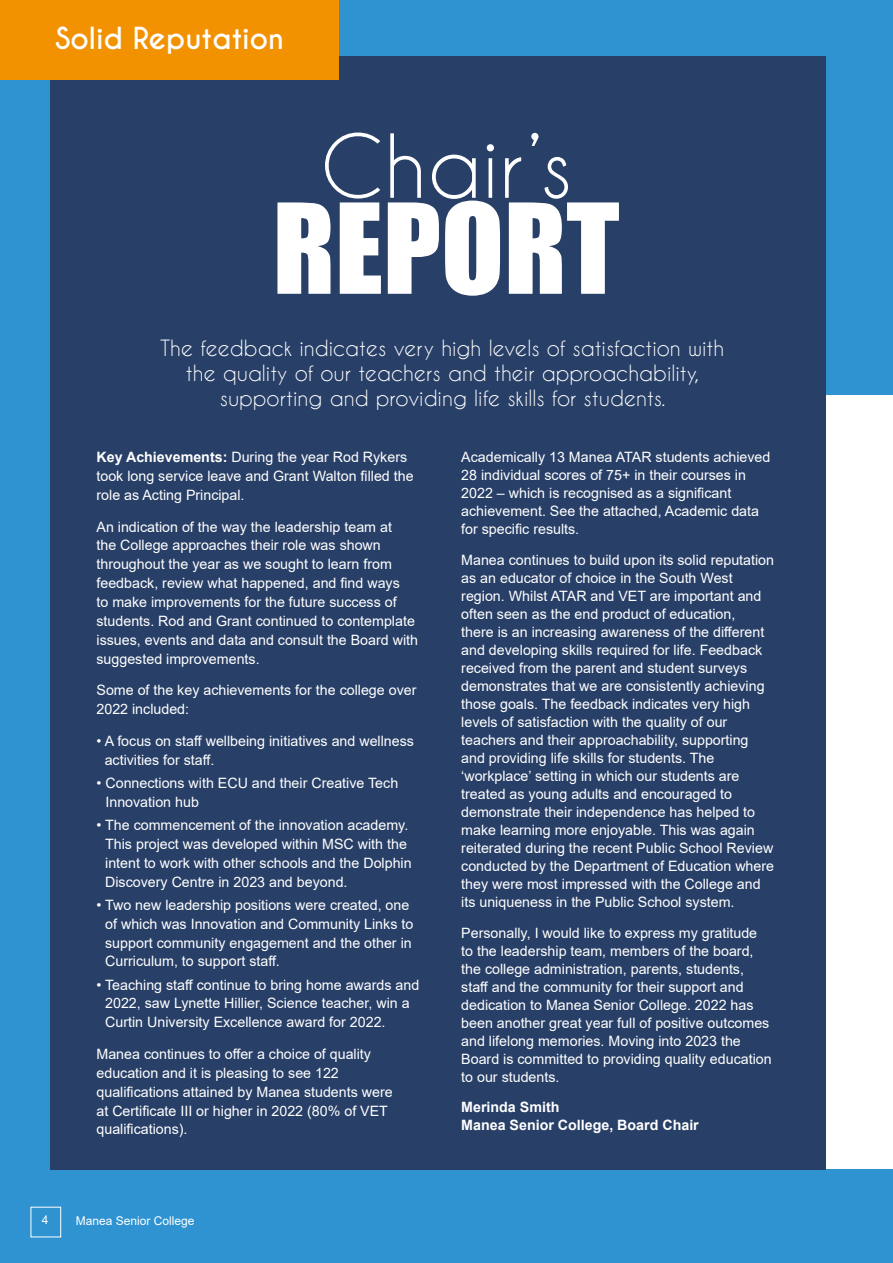
<style>
.page{position:relative;width:893px;height:1263px;background:#2f93d1}
.page>*{position:absolute;margin:0;border:0;box-sizing:border-box;transform-origin:0 0}
.t1{font:115.5px "Impact";color:#fff}
.t2{font:82.5px "Caviar Dreams";color:#fff}
.t3{font:700 28.5px "Caviar Dreams";color:#fff}
.t4{font:21px/25.2px "Caviar Dreams";color:#fff;text-align:center}
.t5{font:14.25px/18px "Arial";color:#fff}
.t6{font:700 14.25px/18px "Arial";color:#fff}
.t7{font:12px "Arial";color:#fff}
.s1{font-weight:700}
</style>
<div class="page">
<div style="left:51px;top:56px;width:775px;height:1113px;background:#283f67"></div>
<div style="left:826px;top:395px;width:67px;height:774px;background:#fff"></div>
<div style="left:0;top:0;width:338px;height:79px;background:#f39200"></div>
<h3 class="t3" style="left:55px;top:26px;width:230px">Solid Reputation</h3>
<h2 class="t2" style="left:320px;top:132px;width:254px">Chair’s</h2>
<h1 class="t1" style="left:273px;top:201px;width:348px">REPORT</h1>
<h3 class="t4" style="left:160px;top:336px;width:566px">The feedback indicates very high levels of satisfaction with the quality of our teachers and their approachability, supporting and providing life skills for students.</h3>
<p class="t5" style="left:96px;top:448px;width:319px;line-height:18.9px"><span class="s1">Key Achievements:</span> During the year Rod Rykers took long service leave and Grant Walton filled the role as Acting Principal.</p>
<p class="t5" style="left:96px;top:518px;width:323px;line-height:18.9px">An indication of the way the leadership team at<br>the College approaches their role was shown throughout the year as we sought to learn from feedback, review what happened, and find ways<br>to make improvements for the future success of students. Rod and Grant continued to contemplate issues, events and data and consult the Board with suggested improvements.</p>
<p class="t5" style="left:96px;top:681px;width:321px;line-height:18.9px">Some of the key achievements for the college over<br>2022 included:</p>
<p class="t5" style="left:105px;top:731px;width:311px;line-height:18.9px;text-indent:-8px">• A focus on staff wellbeing initiatives and wellness activities for staff.</p>
<p class="t5" style="left:105px;top:775px;width:294px;line-height:18.9px;text-indent:-9px">• Connections with ECU and their Creative Tech<br>Innovation hub</p>
<p class="t5" style="left:105px;top:817px;width:308px;line-height:18.9px;text-indent:-9px">• The commencement of the innovation academy.<br>This project was developed within MSC with the intent to work with other schools and the Dolphin Discovery Centre in 2023 and beyond.</p>
<p class="t5" style="left:105px;top:897px;width:310px;line-height:18.9px;text-indent:-9px">• Two new leadership positions were created, one of which was Innovation and Community Links to support community engagement and the other in Curriculum, to support staff.</p>
<p class="t5" style="left:105px;top:975px;width:316px;line-height:18.9px;text-indent:-9px">• Teaching staff continue to bring home awards and<br>2022, saw Lynette Hillier, Science teacher, win a<br>Curtin University Excellence award for 2022.</p>
<p class="t5" style="left:96px;top:1044px;width:298px;line-height:18.9px">Manea continues to offer a choice of quality education and it is pleasing to see 122 qualifications attained by Manea students were at Certificate III or higher in 2022 (80% of VET qualifications).</p>
<p class="t7" style="left:42px;top:1215px;width:8px">4</p>
<p class="t7" style="left:76px;top:1216px;width:120px">Manea Senior College</p>
<p class="t5" style="left:461px;top:449px;width:311px">Academically 13 Manea ATAR students achieved 28 individual scores of 75+ in their courses in 2022 – which is recognised as a significant achievement. See the attached, Academic data for specific results.</p>
<p class="t5" style="left:461px;top:552px;width:314px">Manea continues to build upon its solid reputation as an educator of choice in the South West region. Whilst ATAR and VET are important and often seen as the end product of education,<br>there is an increasing awareness of the different and developing skills required for life. Feedback received from the parent and student surveys demonstrates that we are consistently achieving those goals. The feedback indicates very high levels of satisfaction with the quality of our teachers and their approachability, supporting and providing life skills for students. The ‘workplace’ setting in which our students are treated as young adults and encouraged to demonstrate their independence has helped to make learning more enjoyable. This was again reiterated during the recent Public School Review conducted by the Department of Education where they were most impressed with the College and its uniqueness in the Public School system.</p>
<p class="t5" style="left:461px;top:923px;width:312px">Personally, I would like to express my gratitude to the leadership team, members of the board, the college administration, parents, students, staff and the community for their support and dedication to Manea Senior College. 2022 has been another great year full of positive outcomes and lifelong memories. Moving into 2023 the Board is committed to providing quality education to our students.</p>
<p class="t6" style="left:461px;top:1100px;width:239px">Merinda Smith<br>Manea Senior College, Board Chair</p>
</div>
